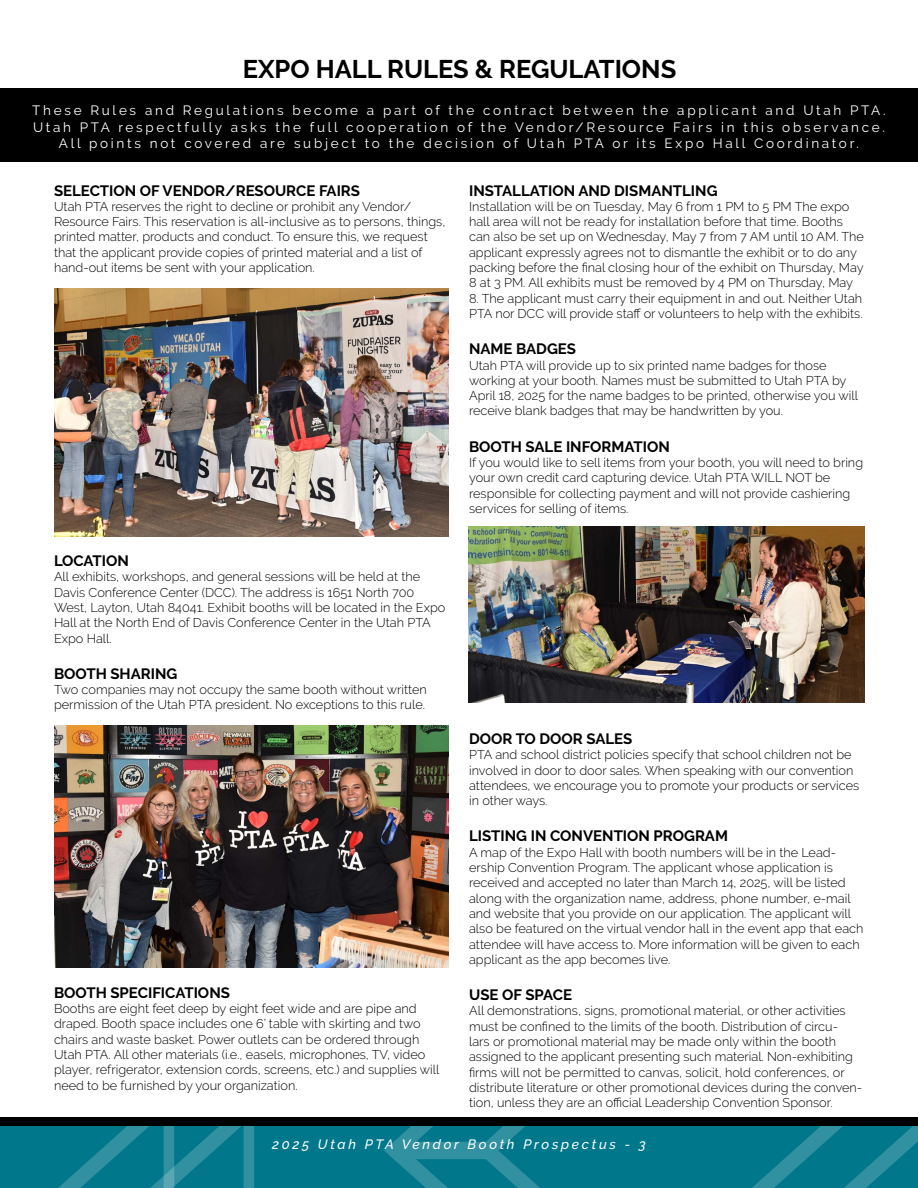
<style>
.page{position:relative;width:918px;height:1188px;background:#fff}
.page>*{position:absolute;margin:0;border:0;box-sizing:border-box;transform-origin:0 0}
.t1{font:700 25.5px "Raleway";color:#000}
.t2{font:700 15px "Raleway";color:#000}
.t3{font:13.5px/16.2px "Raleway";letter-spacing:.2em;color:#fff;text-align:center}
.t4{font:italic 500 13.5px "Raleway";letter-spacing:.2em;color:#fff}
.t5{font:300 12.75px/15.3px "Raleway";color:#000}
</style>
<div class="page">
<svg style="left:0;top:1125px;width:918px;height:63px;background:#09798c"></svg>
<div style="left:0;top:1117px;width:918px;height:8px;background:#000"></div>
<div style="left:0;top:89px;width:918px;height:73px;background:#000"></div>
<img style="left:469px;top:527px;width:396px;height:176px">
<img style="left:54px;top:289px;width:395px;height:247px">
<img style="left:54px;top:726px;width:395px;height:242px">
<h1 class="t1" style="left:243px;top:54px;width:435px">EXPO HALL RULES &amp; REGULATIONS</h1>
<p class="t3" style="left:32px;top:103px;width:855px">These Rules and Regulations become a part of the contract between the applicant and Utah PTA.<br>Utah PTA respectfully asks the full cooperation of the Vendor/Resource Fairs in this observance.<br>All points not covered are subject to the decision of Utah PTA or its Expo Hall Coordinator.</p>
<p class="t2" style="left:54px;top:182px;width:308px">SELECTION OF VENDOR/RESOURCE FAIRS</p>
<p class="t5" style="left:54px;top:199px;width:393px">Utah PTA reserves the right to decline or prohibit any Vendor/ Resource Fairs. This reservation is all-inclusive as to persons, things, printed matter, products and conduct. To ensure this, we request that the applicant provide copies of printed material and a list of hand-out items be sent with your application.</p>
<p class="t2" style="left:54px;top:552px;width:76px">LOCATION</p>
<p class="t5" style="left:54px;top:569px;width:393px">All exhibits, workshops, and general sessions will be held at the Davis Conference Center (DCC). The address is 1651 North 700<br>West, Layton, Utah 84041. Exhibit booths will be located in the Expo Hall at the North End of Davis Conference Center in the Utah PTA Expo Hall.</p>
<p class="t2" style="left:54px;top:665px;width:125px">BOOTH SHARING</p>
<p class="t5" style="left:54px;top:682px;width:374px">Two companies may not occupy the same booth without written permission of the Utah PTA president. No exceptions to this rule.</p>
<p class="t2" style="left:54px;top:984px;width:177px">BOOTH SPECIFICATIONS</p>
<p class="t5" style="left:54px;top:1001px;width:387px">Booths are eight feet deep by eight feet wide and are pipe and draped. Booth space includes one 6’ table with skirting and two chairs and waste basket. Power outlets can be ordered through Utah PTA. All other materials (i.e., easels, microphones, TV, video player, refrigerator, extension cords, screens, etc.) and supplies will need to be furnished by your organization.</p>
<p class="t2" style="left:469px;top:182px;width:250px">INSTALLATION AND DISMANTLING</p>
<p class="t5" style="left:469px;top:199px;width:396px">Installation will be on Tuesday, May 6 from 1 PM to 5 PM The expo hall area will not be ready for installation before that time. Booths can also be set up on Wednesday, May 7 from 7 AM until 10 AM. The applicant expressly agrees not to dismantle the exhibit or to do any packing before the final closing hour of the exhibit on Thursday, May 8 at 3 PM. All exhibits must be removed by 4 PM on Thursday, May</p>
<p class="t5" style="left:469px;top:290px;width:395px">8. The applicant must carry their equipment in and out. Neither Utah<br>PTA nor DCC will provide staff or volunteers to help with the exhibits.</p>
<p class="t2" style="left:469px;top:340px;width:108px">NAME BADGES</p>
<p class="t5" style="left:469px;top:357px;width:390px">Utah PTA will provide up to six printed name badges for those working at your booth. Names must be submitted to Utah PTA by April 18, 2025 for the name badges to be printed, otherwise you will receive blank badges that may be handwritten by you.</p>
<p class="t2" style="left:469px;top:438px;width:202px">BOOTH SALE INFORMATION</p>
<p class="t5" style="left:469px;top:455px;width:396px">If you would like to sell items from your booth, you will need to bring your own credit card capturing device. Utah PTA WILL NOT be responsible for collecting payment and will not provide cashiering services for selling of items.</p>
<p class="t2" style="left:469px;top:730px;width:165px">DOOR TO DOOR SALES</p>
<p class="t5" style="left:469px;top:747px;width:392px">PTA and school district policies specify that school children not be involved in door to door sales. When speaking with our convention attendees, we encourage you to promote your products or services in other ways.</p>
<p class="t2" style="left:469px;top:828px;width:260px">LISTING IN CONVENTION PROGRAM</p>
<p class="t5" style="left:469px;top:845px;width:396px">A map of the Expo Hall with booth numbers will be in the Lead&shy;ership Convention Program. The applicant whose application is received and accepted no later than March 14, 2025, will be listed along with the organization name, address, phone number, e-mail and website that you provide on our application. The applicant will also be featured on the virtual vendor hall in the event app that each attendee will have access to. More information will be given to each applicant as the app becomes live.</p>
<p class="t2" style="left:469px;top:986px;width:105px">USE OF SPACE</p>
<p class="t5" style="left:469px;top:1003px;width:395px">All demonstrations, signs, promotional material, or other activities must be confined to the limits of the booth. Distribution of circu-<br>lars or promotional material may be made only within the booth assigned to the applicant presenting such material. Non-exhibiting firms will not be permitted to canvas, solicit, hold conferences, or distribute literature or other promotional devices during the conven&shy;tion, unless they are an official Leadership Convention Sponsor.</p>
<p class="t4" style="left:272px;top:1136px;width:375px">2025 Utah PTA Vendor Booth Prospectus - 3</p>
</div>
